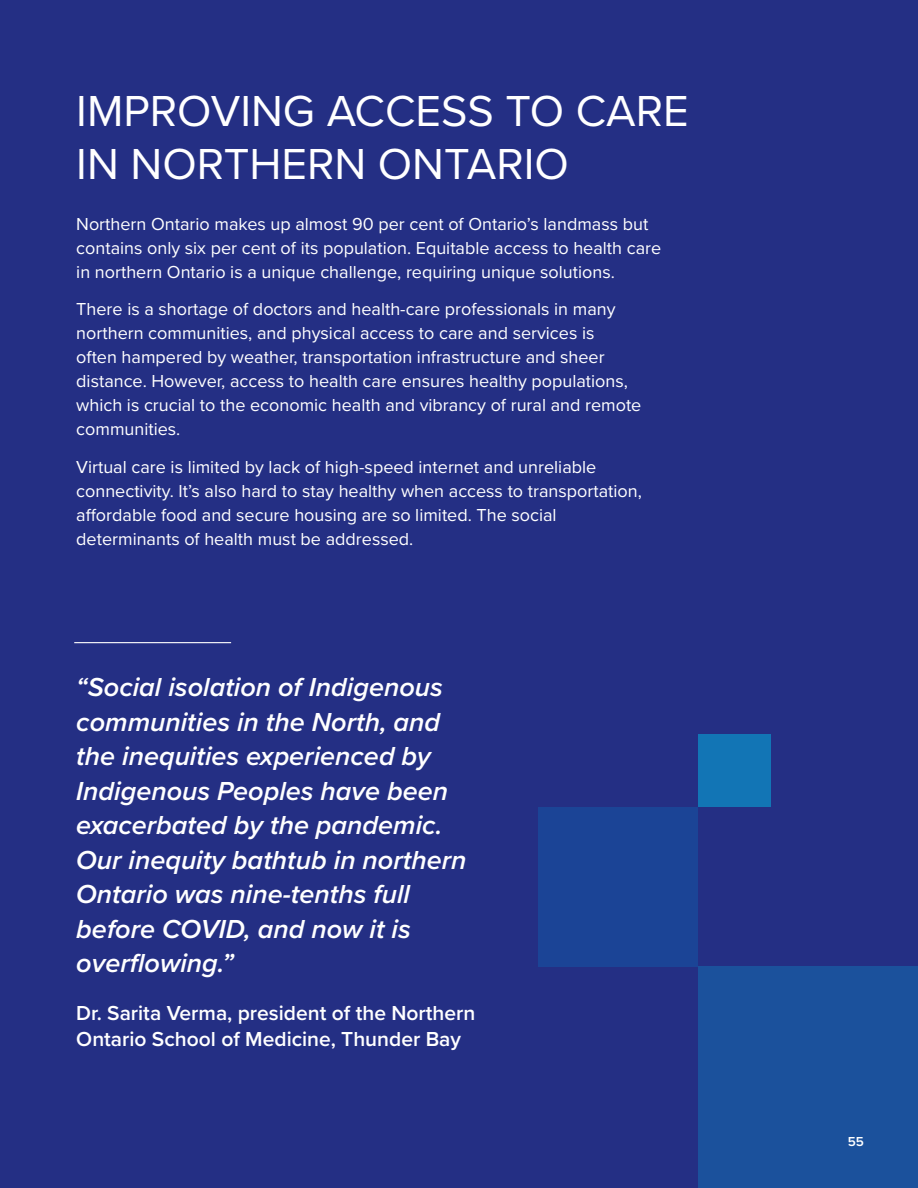
<style>
.page{position:relative;width:918px;height:1188px;background:#242f84}
.page>*{position:absolute;margin:0;border:0;box-sizing:border-box;transform-origin:0 0}
.Subheader_1{font:45px/52.5px "Proxima Nova";color:#fff}
.stand_alone_quotes{font:italic 600 27px/34.5px "Proxima Nova";color:#fff}
.stand_alone_quotes-2{font:600 21px/25.5px "Proxima Nova";color:#fff}
.Body{font:18px/24px "Proxima Nova";color:#fff}
.t1{font:600 13.5px "Proxima Nova";color:#fff}
</style>
<div class="page">
<div style="left:698px;top:966px;width:220px;height:222px;background:#1b519c"></div>
<div style="left:539px;top:807px;width:159px;height:159px;background:#1b4496"></div>
<div style="left:698px;top:734px;width:73px;height:73px;background:#1275b5"></div>
<hr style="left:74px;top:642px;width:157px;height:1px;background:#fff">
<p class="Subheader_1" style="left:76px;top:83px;width:614px">IMPROVING ACCESS TO CARE<br>IN NORTHERN ONTARIO</p>
<p class="Body" style="left:76px;top:211px;width:587px">Northern Ontario makes up almost 90 per cent of Ontario’s landmass but contains only six per cent of its population. Equitable access to health care in northern Ontario is a unique challenge, requiring unique solutions.</p>
<p class="Body" style="left:76px;top:297px;width:567px">There is a shortage of doctors and health-care professionals in many northern communities, and physical access to care and services is<br>often hampered by weather, transportation infrastructure and sheer distance. However, access to health care ensures healthy populations, which is crucial to the economic health and vibrancy of rural and remote communities.</p>
<p class="Body" style="left:76px;top:454px;width:567px">Virtual care is limited by lack of high-speed internet and unreliable connectivity. It’s also hard to stay healthy when access to transportation, affordable food and secure housing are so limited. The social determinants of health must be addressed.</p>
<p class="stand_alone_quotes" style="left:76px;top:669px;width:392px">“Social isolation of Indigenous communities in the North, and the inequities experienced by<br>Indigenous Peoples have been exacerbated by the pandemic.<br>Our inequity bathtub in northern<br>Ontario was nine-tenths full before COVID, and now it is overflowing.”</p>
<p class="stand_alone_quotes-2" style="left:76px;top:1000px;width:401px">Dr. Sarita Verma, president of the Northern<br>Ontario School of Medicine, Thunder Bay</p>
<p class="t1" style="left:848px;top:1132px;width:18px">55</p>
</div>
